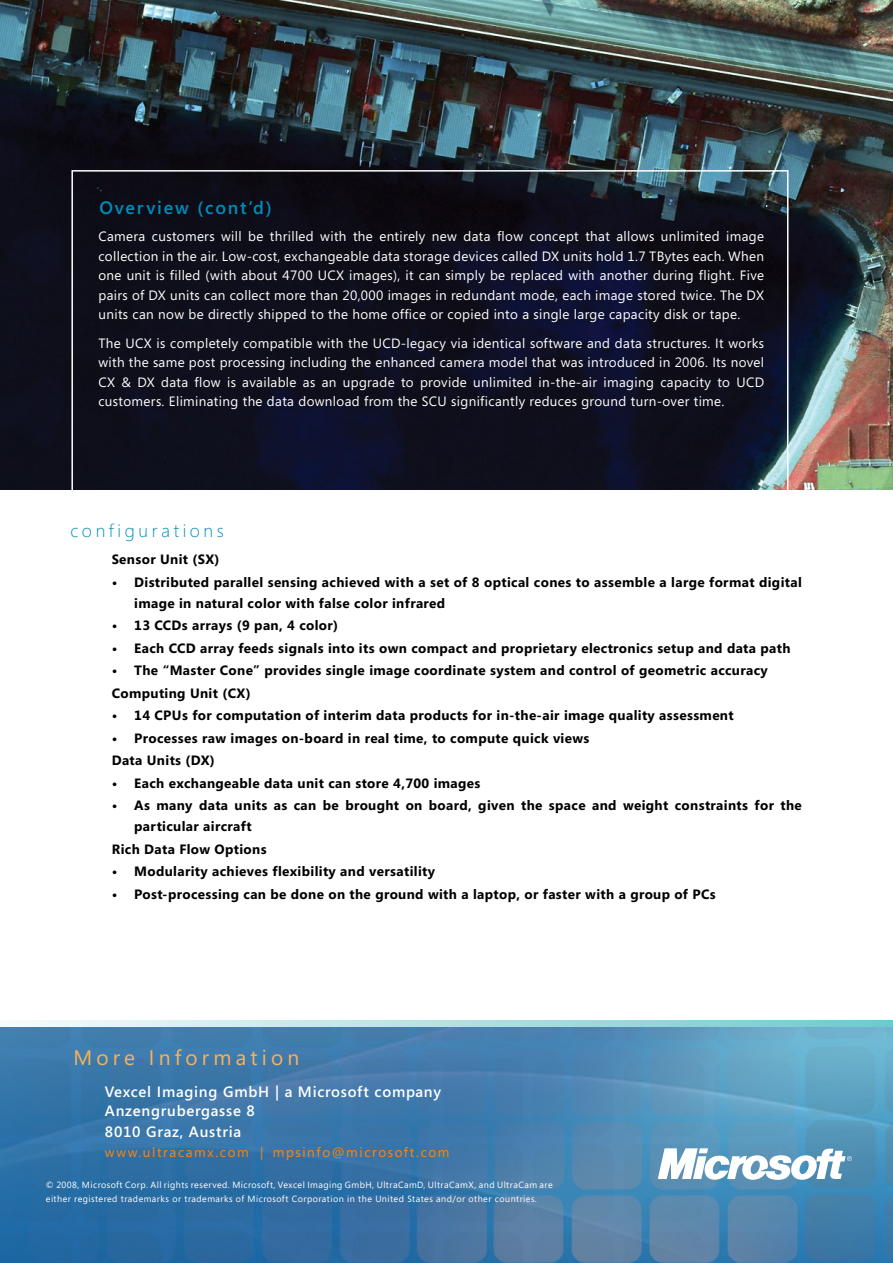
<style>
.page{position:relative;width:893px;height:1263px;background:#fff}
.page>*{position:absolute;margin:0;border:0;box-sizing:border-box;transform-origin:0 0}
.t1{font:21px "Segoe";letter-spacing:.2em;color:#fbb157}
.t2{font:600 18px "Segoe";letter-spacing:.1em;color:#008cb9}
.t3{font:300 18px "Segoe";letter-spacing:.2em;color:#008cb9}
.t4{font:600 15px/19.2px "Segoe";letter-spacing:.05em;color:#fff}
.t5{font:13.5px/19.5px "Segoe";letter-spacing:.025em;color:#fff;text-align:justify}
.t6{font:700 13.5px/21px "Segoe";letter-spacing:.025em;color:#000}
.t7{font:13.5px "Segoe";letter-spacing:.12em;color:#ff850d}
.t8{font:9px/13.5px "Segoe";letter-spacing:.05em;color:#fff}
</style>
<div class="page">
<img style="left:0;top:1027px;width:893px;height:236px">
<svg style="left:25px;top:1021px;width:868px;height:6px;background:#b2e0e2"></svg>
<svg style="left:658px;top:1148px;width:194px;height:32px"></svg>
<img style="left:0;top:0;width:893px;height:489px">
<div style="left:71px;top:170px;width:717px;height:343px;border:2px solid #fff"></div>
<h2 class="t2" style="left:100px;top:195px;width:174px">Overview (cont’d)</h2>
<p class="t5" style="left:98px;top:226px;width:667px">Camera customers will be thrilled with the entirely new data flow concept that allows unlimited image collection in the air. Low-cost, exchangeable data storage devices called DX units hold 1.7 TBytes each. When one unit is filled (with about 4700 UCX images), it can simply be replaced with another during flight. Five pairs of DX units can collect more than 20,000 images in redundant mode, each image stored twice. The DX units can now be directly shipped to the home office or copied into a single large capacity disk or tape.</p>
<p class="t5" style="left:98px;top:333px;width:667px">The UCX is completely compatible with the UCD-legacy via identical software and data structures. It works with the same post processing including the enhanced camera model that was introduced in 2006. Its novel CX &amp; DX data flow is available as an upgrade to provide unlimited in-the-air imaging capacity to UCD customers. Eliminating the data download from the SCU significantly reduces ground turn-over time.</p>
<h2 class="t3" style="left:70px;top:518px;width:155px">configurations</h2>
<p class="t6" style="left:112px;top:548px;width:109px">Sensor Unit (SX)</p>
<p class="t6" style="left:134px;top:571px;width:669px;text-indent:-22px">• Distributed parallel sensing achieved with a set of 8 optical cones to assemble a large format digital image in natural color with false color infrared</p>
<p class="t6" style="left:112px;top:614px;width:228px">• 13 CCDs arrays (9 pan, 4 color)</p>
<p class="t6" style="left:112px;top:637px;width:680px">• Each CCD array feeds signals into its own compact and proprietary electronics setup and data path</p>
<p class="t6" style="left:112px;top:658px;width:658px;line-height:22.5px">• The “Master Cone” provides single image coordinate system and control of geometric accuracy<br>Computing Unit (CX)</p>
<p class="t6" style="left:112px;top:704px;width:623px">• 14 CPUs for computation of interim data products for in-the-air image quality assessment</p>
<p class="t6" style="left:112px;top:726px;width:479px;line-height:22.5px">• Processes raw images on-board in real time, to compute quick views<br>Data Units (DX)</p>
<p class="t6" style="left:112px;top:772px;width:370px">• Each exchangeable data unit can store 4,700 images</p>
<p class="t6" style="left:134px;top:794px;width:669px;text-indent:-22px">• As many data units as can be brought on board, given the space and weight constraints for the particular aircraft</p>
<p class="t6" style="left:112px;top:838px;width:156px">Rich Data Flow Options</p>
<p class="t6" style="left:112px;top:860px;width:325px">• Modularity achieves flexibility and versatility</p>
<p class="t6" style="left:112px;top:883px;width:606px">• Post-processing can be done on the ground with a laptop, or faster with a group of PCs</p>
<h1 class="t1" style="left:73px;top:1043px;width:227px">More Information</h1>
<p class="t4" style="left:105px;top:1081px;width:338px">Vexcel Imaging GmbH | a Microsoft company<br>Anzengrubergasse 8</p>
<p class="t4" style="left:105px;top:1121px;width:138px">8010 Graz, Austria</p>
<p class="t7" style="left:105px;top:1143px;width:346px">www.ultracamx.com | mpsinfo@microsoft.com</p>
<p class="t8" style="left:46px;top:1178px;width:508px">© 2008, Microsoft Corp. All rights reserved. Microsoft, Vexcel Imaging GmbH, UltraCamD, UltraCamX, and UltraCam are either registered trademarks or trademarks of Microsoft Corporation in the United States and/or other countries.</p>
</div>
